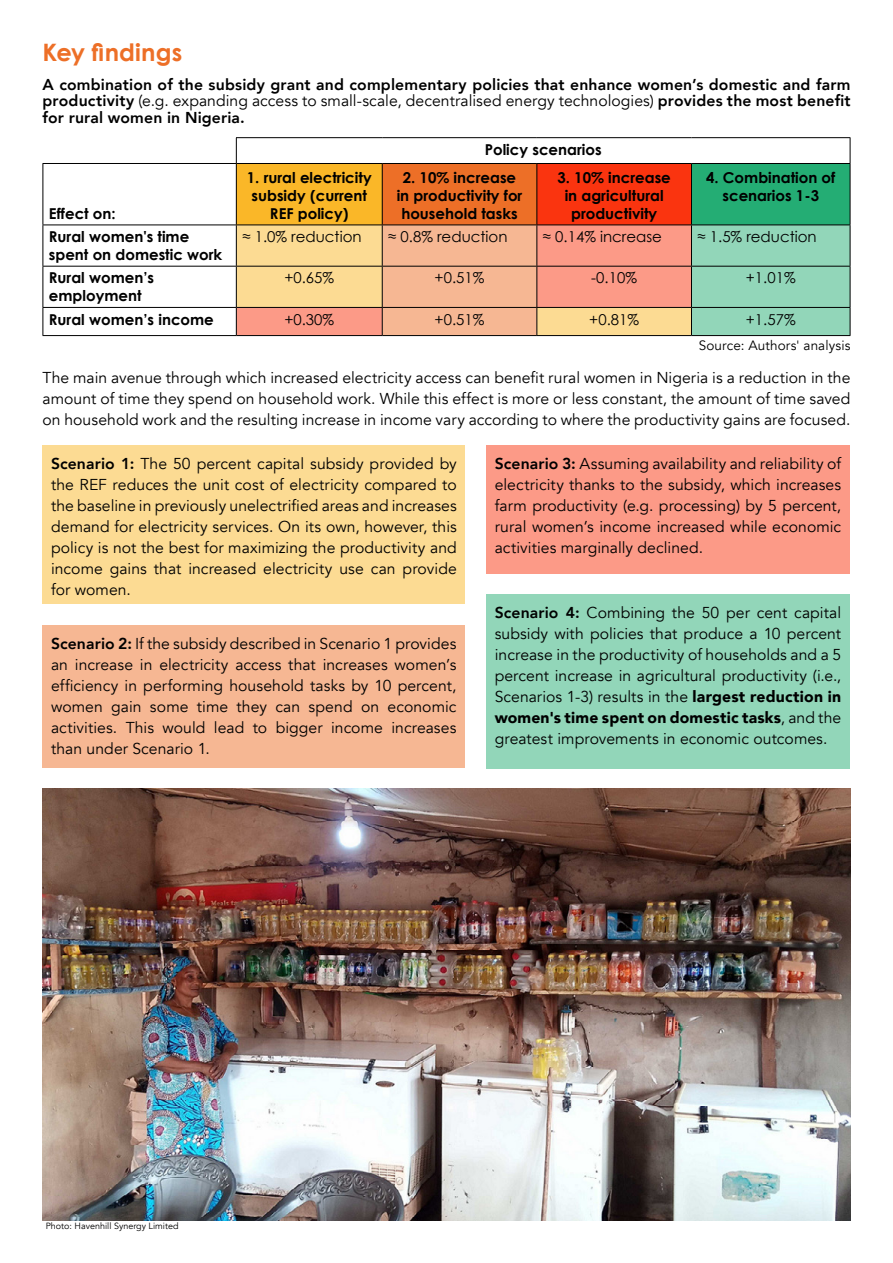
<style>
.page{position:relative;width:893px;height:1263px;background:#fff}
.page>*{position:absolute;margin:0;border:0;box-sizing:border-box;transform-origin:0 0}
.t1{font:700 24px "Century Gothic";letter-spacing:.005em;color:#ed6f27}
.t2{font:15.75px/21px "Avenir";letter-spacing:.005em;color:#000;text-align:justify}
.t3{font:800 15.75px/16.5px "Avenir";letter-spacing:.01em;color:#000;text-align:justify}
.t4{font:700 15px/18px "Century Gothic";color:#000;text-align:center}
.t5{font:15px "Century Gothic";color:#000}
.t6{font:13.5px "Avenir";letter-spacing:.01em;color:#000}
.t7{font:9px "Avenir";color:#000}
.s1{font-weight:400}
.s2{font-weight:800}
.s3{font-weight:900}
</style>
<div class="page">
<div style="left:236px;top:163px;width:146px;height:62px;background:#fab728"></div>
<div style="left:382px;top:163px;width:155px;height:62px;background:#ed6f27"></div>
<div style="left:537px;top:163px;width:154px;height:62px;background:#fa340f"></div>
<div style="left:691px;top:163px;width:159px;height:62px;background:#24ad74"></div>
<svg style="left:237px;top:226px;width:454px;height:109px;background:#fab88c"></svg>
<hr style="left:850px;top:164px;width:1px;height:61px;background:#000">
<hr style="left:43px;top:266px;width:193px;height:1px;background:#000">
<hr style="left:43px;top:163px;width:193px;height:1px;background:#000">
<hr style="left:43px;top:164px;width:1px;height:61px;background:#000">
<hr style="left:43px;top:307px;width:193px;height:1px;background:#000">
<hr style="left:43px;top:225px;width:193px;height:1px;background:#000">
<hr style="left:43px;top:225px;width:1px;height:41px;background:#000">
<hr style="left:43px;top:267px;width:1px;height:40px;background:#000">
<svg style="left:43px;top:308px;width:1px;height:27px"></svg>
<hr style="left:236px;top:137px;width:146px;height:1px;background:#000">
<svg style="left:236px;top:138px;width:1px;height:25px"></svg>
<hr style="left:382px;top:137px;width:155px;height:1px;background:#000">
<hr style="left:537px;top:137px;width:154px;height:1px;background:#000">
<hr style="left:691px;top:137px;width:159px;height:1px;background:#000">
<svg style="left:850px;top:138px;width:1px;height:25px"></svg>
<hr style="left:691px;top:163px;width:159px;height:1px;background:#000">
<hr style="left:236px;top:163px;width:146px;height:1px;background:#000">
<hr style="left:236px;top:164px;width:1px;height:61px;background:#000">
<hr style="left:537px;top:163px;width:154px;height:1px;background:#000">
<hr style="left:691px;top:164px;width:1px;height:61px;background:#000">
<hr style="left:43px;top:335px;width:193px;height:1px;background:#000">
<hr style="left:537px;top:225px;width:154px;height:1px;background:#000">
<svg style="left:691px;top:225px;width:160px;height:111px;background:#8bcbb0"></svg>
<hr style="left:537px;top:335px;width:154px;height:1px;background:#000">
<svg style="left:236px;top:308px;width:1px;height:27px"></svg>
<div style="left:382px;top:226px;width:155px;height:110px;background:#f6b793"></div>
<hr style="left:236px;top:335px;width:146px;height:1px;background:#000">
<hr style="left:537px;top:266px;width:154px;height:1px;background:#000">
<hr style="left:691px;top:267px;width:1px;height:40px;background:#000">
<hr style="left:537px;top:307px;width:154px;height:1px;background:#000">
<hr style="left:536px;top:267px;width:1px;height:40px;background:#000">
<hr style="left:382px;top:307px;width:155px;height:1px;background:#000">
<hr style="left:236px;top:267px;width:1px;height:40px;background:#000">
<hr style="left:382px;top:267px;width:1px;height:40px;background:#000">
<hr style="left:236px;top:307px;width:146px;height:1px;background:#000">
<hr style="left:536px;top:225px;width:1px;height:41px;background:#000">
<hr style="left:382px;top:266px;width:155px;height:1px;background:#000">
<hr style="left:236px;top:225px;width:1px;height:41px;background:#000">
<hr style="left:236px;top:225px;width:146px;height:1px;background:#000">
<hr style="left:382px;top:225px;width:1px;height:41px;background:#000">
<hr style="left:236px;top:266px;width:146px;height:1px;background:#000">
<hr style="left:382px;top:164px;width:1px;height:61px;background:#000">
<hr style="left:382px;top:163px;width:155px;height:1px;background:#000">
<hr style="left:536px;top:164px;width:1px;height:61px;background:#000">
<hr style="left:382px;top:225px;width:155px;height:1px;background:#000">
<img style="left:43px;top:788px;width:807px;height:432px">
<div style="left:486px;top:594px;width:364px;height:175px;background:#92d6b9"></div>
<div style="left:43px;top:445px;width:422px;height:159px;background:#fcdb93"></div>
<div style="left:43px;top:625px;width:422px;height:142px;background:#f6b793"></div>
<div style="left:486px;top:445px;width:364px;height:129px;background:#fc9a87"></div>
<h1 class="t1" style="left:43px;top:37px;width:141px">Key findings</h1>
<p class="t3" style="left:43px;top:76px;width:809px">A combination of the subsidy grant and complementary policies that enhance women’s domestic and farm productivity <span class="s1">(e.g. expanding access to small-scale, decentralised energy technologies)</span> provides the most benefit for rural women in Nigeria.</p>
<p class="t4" style="left:485px;top:140px;width:118px">Policy scenarios</p>
<p class="t4" style="left:49px;top:204px;width:68px">Effect on:</p>
<p class="t4" style="left:247px;top:168px;width:126px">1. rural electricity subsidy (current<br>REF policy)</p>
<p class="t4" style="left:397px;top:168px;width:127px">2. 10% increase in productivity for household tasks</p>
<p class="t4" style="left:557px;top:168px;width:115px">3. 10% increase in agricultural productivity</p>
<p class="t4" style="left:706px;top:168px;width:131px">4. Combination of scenarios 1-3</p>
<p class="t4" style="left:49px;top:227px;width:175px;text-align:left">Rural women's time spent on domestic work</p>
<p class="t5" style="left:242px;top:228px;width:121px">≈ 1.0% reduction</p>
<p class="t5" style="left:388px;top:228px;width:121px">≈ 0.8% reduction</p>
<p class="t5" style="left:543px;top:228px;width:121px">≈ 0.14% increase</p>
<p class="t5" style="left:697px;top:228px;width:121px">≈ 1.5% reduction</p>
<p class="t4" style="left:49px;top:269px;width:107px;text-align:left">Rural women’s employment</p>
<p class="t5" style="left:284px;top:269px;width:51px">+0.65%</p>
<p class="t5" style="left:435px;top:269px;width:51px">+0.51%</p>
<p class="t5" style="left:591px;top:269px;width:47px">-0.10%</p>
<p class="t5" style="left:746px;top:269px;width:51px">+1.01%</p>
<p class="t4" style="left:49px;top:310px;width:166px">Rural women’s income</p>
<p class="t5" style="left:284px;top:310px;width:51px">+0.30%</p>
<p class="t5" style="left:435px;top:310px;width:51px">+0.51%</p>
<p class="t5" style="left:589px;top:310px;width:51px">+0.81%</p>
<p class="t5" style="left:746px;top:310px;width:51px">+1.57%</p>
<p class="t6" style="left:699px;top:338px;width:153px">Source: Authors' analysis</p>
<p class="t2" style="left:43px;top:367px;width:809px">The main avenue through which increased electricity access can benefit rural women in Nigeria is a reduction in the amount of time they spend on household work. While this effect is more or less constant, the amount of time saved on household work and the resulting increase in income vary according to where the productivity gains are focused.</p>
<p class="t2" style="left:51px;top:454px;width:407px"><span class="s2">Scenario 1:</span> The 50 percent capital subsidy provided by the REF reduces the unit cost of electricity compared to the baseline in previously unelectrified areas and increases demand for electricity services. On its own, however, this policy is not the best for maximizing the productivity and income gains that increased electricity use can provide for women.</p>
<p class="t2" style="left:51px;top:634px;width:407px"><span class="s2">Scenario 2:</span> If the subsidy described in Scenario 1 provides an increase in electricity access that increases women’s efficiency in performing household tasks by 10 percent, women gain some time they can spend on economic activities. This would lead to bigger income increases than under Scenario 1.</p>
<p class="t2" style="left:495px;top:454px;width:348px"><span class="s2">Scenario 3:</span> Assuming availability and reliability of electricity thanks to the subsidy, which increases farm productivity (e.g. processing) by 5 percent, rural women’s income increased while economic activities marginally declined.</p>
<p class="t2" style="left:495px;top:603px;width:348px"><span class="s2">Scenario 4:</span> Combining the 50 per cent capital subsidy with policies that produce a 10 percent increase in the productivity of households and a 5 percent increase in agricultural productivity (i.e., Scenarios 1-3) results in the <span class="s3">largest reduction in women's time spent on domestic tasks</span>, and the greatest improvements in economic outcomes.</p>
<p class="t7" style="left:46px;top:1221px;width:134px">Photo: Havenhill Synergy Limited</p>
</div>
